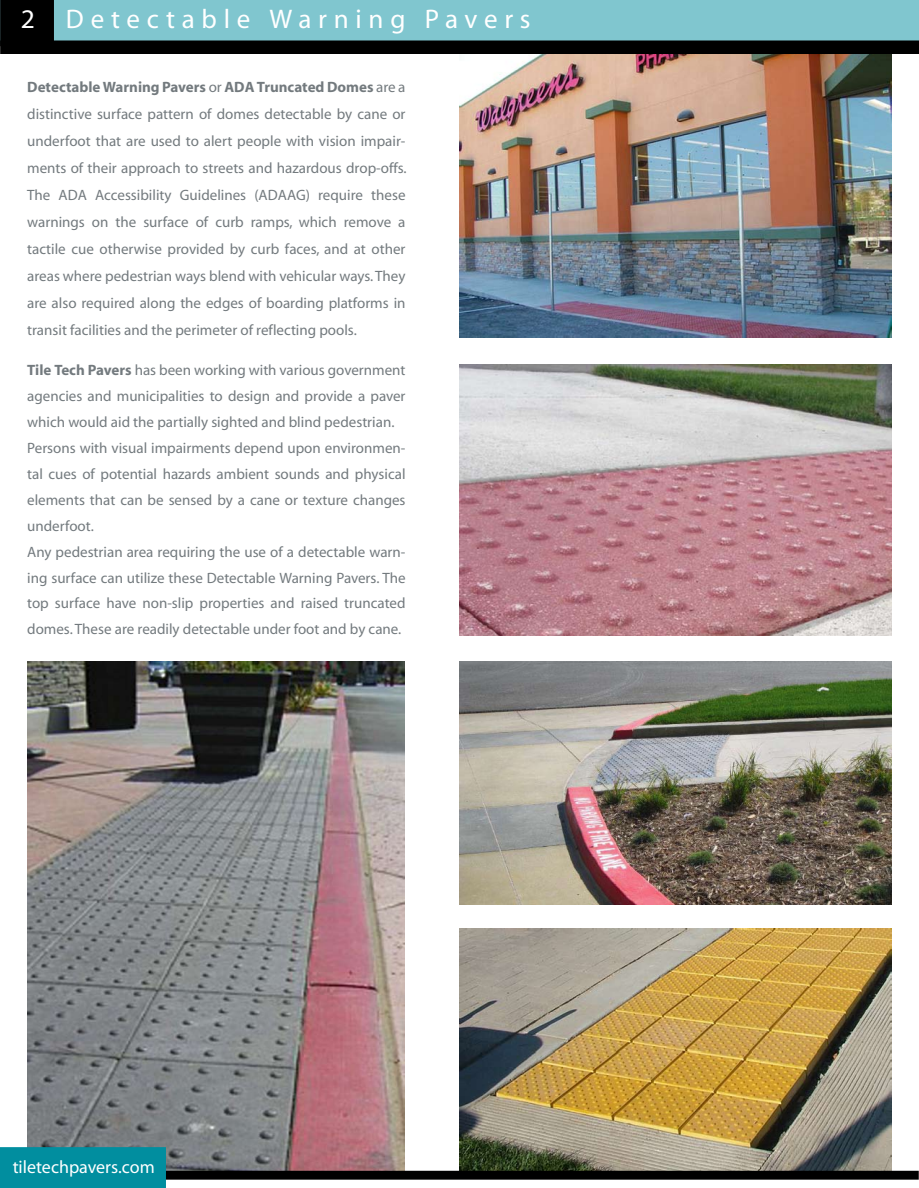
<style>
.page{position:relative;width:919px;height:1188px;background:#fff}
.page>*{position:absolute;margin:0;border:0;box-sizing:border-box;transform-origin:0 0}
.t1{font:27px "Myriad";letter-spacing:.25em;color:#fff}
.t2{font:18px "Myriad";color:#fff}
.t3{font:15px/26px "Myriad";color:#737a7e;text-align:justify}
.s1{font-weight:700}
</style>
<div class="page">
<div style="left:0;top:0;width:918px;height:44px;background:#80c6cf"></div>
<img style="left:459px;top:54px;width:432px;height:284px">
<img style="left:27px;top:662px;width:378px;height:509px">
<img style="left:459px;top:929px;width:432px;height:242px">
<img style="left:459px;top:365px;width:432px;height:271px">
<div style="left:56px;top:1171px;width:862px;height:9px;background:#000"></div>
<div style="left:0;top:1147px;width:166px;height:41px;background:#018e9f"></div>
<div style="left:0;top:41px;width:918px;height:13px;background:#000"></div>
<div style="left:0;top:0;width:54px;height:46px;background:#000"></div>
<img style="left:459px;top:662px;width:432px;height:242px">
<p class="t1" style="left:21px;top:6px;width:511px">2 Detectable Warning Pavers</p>
<p class="t3" style="left:27px;top:74px;width:381px;line-height:27px"><span class="s1">Detectable Warning Pavers</span> or <span class="s1">ADA Truncated Domes</span> are a distinctive surface pattern of domes detectable by cane or underfoot that are used to alert people with vision impair&shy;ments of their approach to streets and hazardous drop-offs.<br>The ADA Accessibility Guidelines (ADAAG) require these warnings on the surface of curb ramps, which remove a tactile cue otherwise provided by curb faces, and at other areas where pedestrian ways blend with vehicular ways. They are also required along the edges of boarding platforms in transit facilities and the perimeter of reflecting pools.</p>
<p class="t3" style="left:27px;top:358px;width:380px;text-align:left"><span class="s1">Tile Tech Pavers</span> has been working with various government agencies and municipalities to design and provide a paver which would aid the partially sighted and blind pedestrian.<br>Persons with visual impairments depend upon environmen&shy;tal cues of potential hazards ambient sounds and physical elements that can be sensed by a cane or texture changes underfoot.<br>Any pedestrian area requiring the use of a detectable warn&shy;ing surface can utilize these Detectable Warning Pavers. The top surface have non-slip properties and raised truncated domes. These are readily detectable under foot and by cane.</p>
<p class="t2" style="left:13px;top:1158px;width:143px">tiletechpavers.com</p>
</div>
